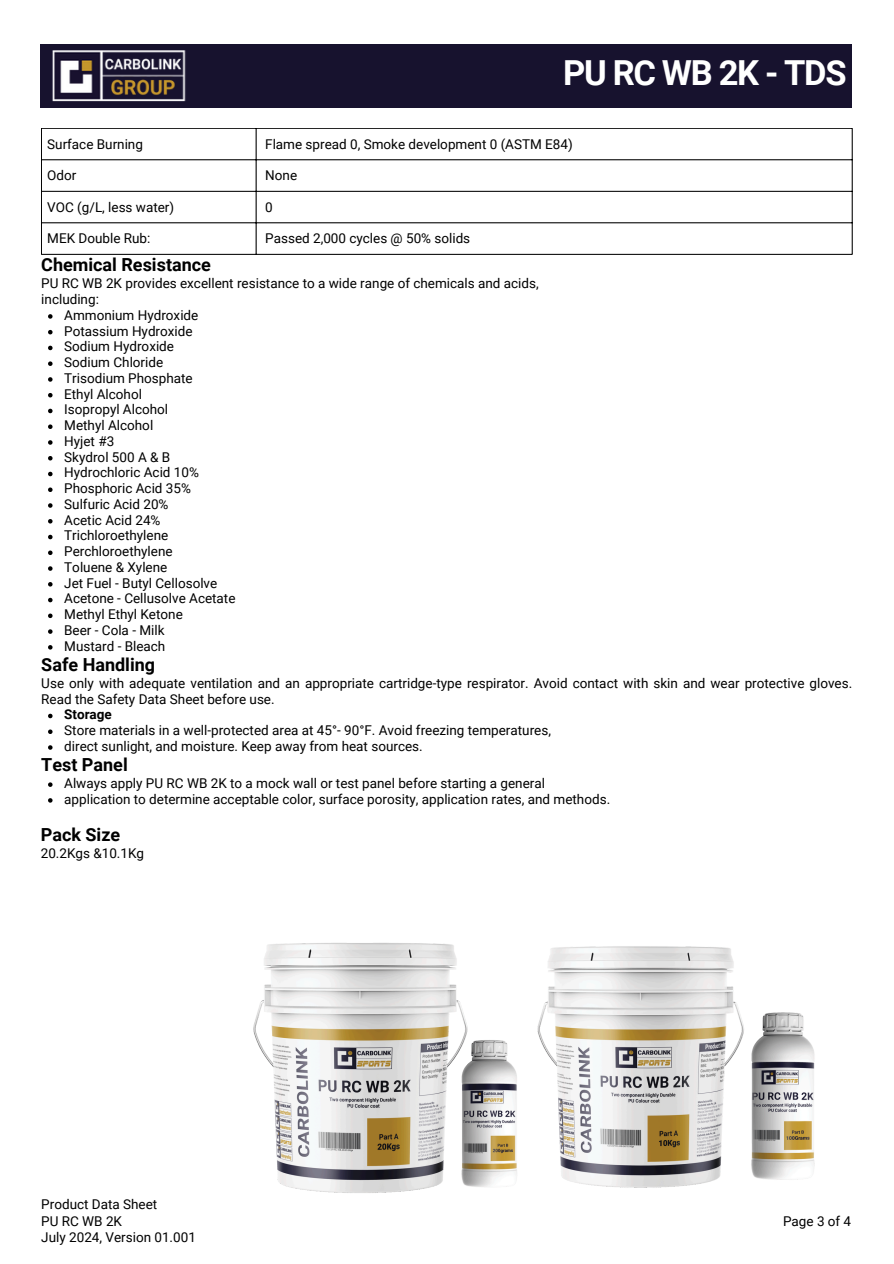
<style>
.page{position:relative;width:894px;height:1264px;background:#fff}
.page>*{position:absolute;margin:0;border:0;box-sizing:border-box;transform-origin:0 0}
.t1{font:700 34.5px "Roboto";letter-spacing:-.04em;color:#fff}
.t2{font:700 18px "Roboto";color:#000}
.t3{font:13.5px/15.8px "Roboto";color:#000}
.t4{font:700 13.5px "Roboto";color:#000}
</style>
<div class="page">
<div style="left:41px;top:44px;width:810px;height:64px;background:#17122e"></div>
<img style="left:52px;top:51px;width:134px;height:50px">
<hr style="left:41px;top:128px;width:1px;height:126px;background:#000">
<hr style="left:256px;top:128px;width:1px;height:126px;background:#000">
<hr style="left:851px;top:128px;width:1px;height:126px;background:#000">
<hr style="left:41px;top:128px;width:811px;height:1px;background:#000">
<hr style="left:41px;top:159px;width:811px;height:1px;background:#000">
<hr style="left:41px;top:191px;width:811px;height:1px;background:#000">
<hr style="left:41px;top:222px;width:811px;height:1px;background:#000">
<hr style="left:41px;top:254px;width:811px;height:1px;background:#000">
<svg style="left:48px;top:314px;width:5px;height:5px"></svg>
<svg style="left:48px;top:330px;width:5px;height:4px"></svg>
<svg style="left:48px;top:346px;width:5px;height:4px"></svg>
<svg style="left:48px;top:361px;width:5px;height:5px"></svg>
<svg style="left:48px;top:377px;width:5px;height:5px"></svg>
<svg style="left:48px;top:393px;width:5px;height:4px"></svg>
<svg style="left:48px;top:409px;width:5px;height:4px"></svg>
<svg style="left:48px;top:424px;width:5px;height:5px"></svg>
<svg style="left:48px;top:440px;width:5px;height:5px"></svg>
<svg style="left:48px;top:456px;width:5px;height:4px"></svg>
<svg style="left:48px;top:472px;width:5px;height:4px"></svg>
<svg style="left:48px;top:487px;width:5px;height:5px"></svg>
<svg style="left:48px;top:503px;width:5px;height:5px"></svg>
<svg style="left:48px;top:519px;width:5px;height:4px"></svg>
<svg style="left:48px;top:535px;width:5px;height:4px"></svg>
<svg style="left:48px;top:550px;width:5px;height:5px"></svg>
<svg style="left:48px;top:566px;width:5px;height:5px"></svg>
<svg style="left:48px;top:582px;width:5px;height:4px"></svg>
<svg style="left:48px;top:598px;width:5px;height:4px"></svg>
<svg style="left:48px;top:613px;width:5px;height:5px"></svg>
<svg style="left:48px;top:629px;width:5px;height:5px"></svg>
<svg style="left:48px;top:645px;width:5px;height:4px"></svg>
<svg style="left:48px;top:713px;width:5px;height:5px"></svg>
<svg style="left:48px;top:729px;width:5px;height:5px"></svg>
<svg style="left:48px;top:745px;width:5px;height:4px"></svg>
<svg style="left:48px;top:782px;width:5px;height:5px"></svg>
<svg style="left:48px;top:798px;width:5px;height:4px"></svg>
<img style="left:253px;top:943px;width:264px;height:250px">
<img style="left:537px;top:946px;width:278px;height:242px">
<p class="t1" style="left:563px;top:53px;width:285px">PU RC WB 2K - TDS</p>
<p class="t3" style="left:47px;top:136px;width:97px">Surface Burning</p>
<h1 class="t3" style="left:265px;top:136px;width:309px">Flame spread 0, Smoke development 0 (ASTM E84)</h1>
<p class="t3" style="left:47px;top:168px;width:31px">Odor</p>
<p class="t3" style="left:265px;top:168px;width:33px">None</p>
<p class="t3" style="left:47px;top:199px;width:128px">VOC (g/L, less water)</p>
<p class="t3" style="left:265px;top:199px;width:9px">0</p>
<p class="t3" style="left:47px;top:231px;width:105px">MEK Double Rub:</p>
<p class="t3" style="left:265px;top:231px;width:206px">Passed 2,000 cycles @ 50% solids</p>
<p class="t2" style="left:41px;top:255px;width:171px">Chemical Resistance</p>
<p class="t3" style="left:41px;top:276px;width:499px">PU RC WB 2K provides excellent resistance to a wide range of chemicals and acids,</p>
<p class="t3" style="left:41px;top:291px;width:59px">including:</p>
<p class="t3" style="left:64px;top:307px;width:136px">Ammonium Hydroxide</p>
<p class="t3" style="left:64px;top:323px;width:130px">Potassium Hydroxide</p>
<p class="t3" style="left:64px;top:339px;width:111px">Sodium Hydroxide</p>
<p class="t3" style="left:64px;top:354px;width:100px">Sodium Chloride</p>
<p class="t3" style="left:64px;top:370px;width:130px">Trisodium Phosphate</p>
<p class="t3" style="left:64px;top:386px;width:79px">Ethyl Alcohol</p>
<p class="t3" style="left:64px;top:402px;width:105px">Isopropyl Alcohol</p>
<p class="t3" style="left:64px;top:417px;width:90px">Methyl Alcohol</p>
<p class="t3" style="left:64px;top:433px;width:51px">Hyjet #3</p>
<p class="t3" style="left:64px;top:449px;width:107px">Skydrol 500 A &amp; B</p>
<p class="t3" style="left:64px;top:465px;width:136px">Hydrochloric Acid 10%</p>
<p class="t3" style="left:64px;top:480px;width:128px">Phosphoric Acid 35%</p>
<p class="t3" style="left:64px;top:496px;width:106px">Sulfuric Acid 20%</p>
<p class="t3" style="left:64px;top:512px;width:98px">Acetic Acid 24%</p>
<p class="t3" style="left:64px;top:528px;width:105px">Trichloroethylene</p>
<p class="t3" style="left:64px;top:543px;width:110px">Perchloroethylene</p>
<p class="t3" style="left:64px;top:559px;width:105px">Toluene &amp; Xylene</p>
<p class="t3" style="left:64px;top:575px;width:154px">Jet Fuel - Butyl Cellosolve</p>
<p class="t3" style="left:64px;top:591px;width:173px">Acetone - Cellusolve Acetate</p>
<p class="t3" style="left:64px;top:606px;width:120px">Methyl Ethyl Ketone</p>
<p class="t3" style="left:64px;top:622px;width:102px">Beer - Cola - Milk</p>
<p class="t3" style="left:64px;top:638px;width:103px">Mustard - Bleach</p>
<p class="t2" style="left:41px;top:654px;width:115px">Safe Handling</p>
<p class="t3" style="left:41px;top:675px;width:812px">Use only with adequate ventilation and an appropriate cartridge-type respirator. Avoid contact with skin and wear protective gloves.<br>Read the Safety Data Sheet before use.</p>
<p class="t4" style="left:64px;top:707px;width:49px">Storage</p>
<p class="t3" style="left:64px;top:722px;width:488px">Store materials in a well-protected area at 45°- 90°F. Avoid freezing temperatures,</p>
<p class="t3" style="left:64px;top:738px;width:360px">direct sunlight, and moisture. Keep away from heat sources.</p>
<p class="t2" style="left:41px;top:754px;width:88px">Test Panel</p>
<p class="t3" style="left:64px;top:775px;width:482px">Always apply PU RC WB 2K to a mock wall or test panel before starting a general</p>
<h2 class="t3" style="left:64px;top:791px;width:547px">application to determine acceptable color, surface porosity, application rates, and methods.</h2>
<p class="t2" style="left:41px;top:824px;width:81px">Pack Size</p>
<p class="t3" style="left:41px;top:845px;width:105px">20.2Kgs &amp;10.1Kg</p>
<h2 class="t3" style="left:41px;top:1196px;width:117px">Product Data Sheet</h2>
<p class="t3" style="left:41px;top:1212px;width:82px">PU RC WB 2K</p>
<p class="t3" style="left:41px;top:1229px;width:156px">July 2024, Version 01.001</p>
<p class="t3" style="left:782px;top:1212px;width:70px">Page 3 of 4</p>
</div>
